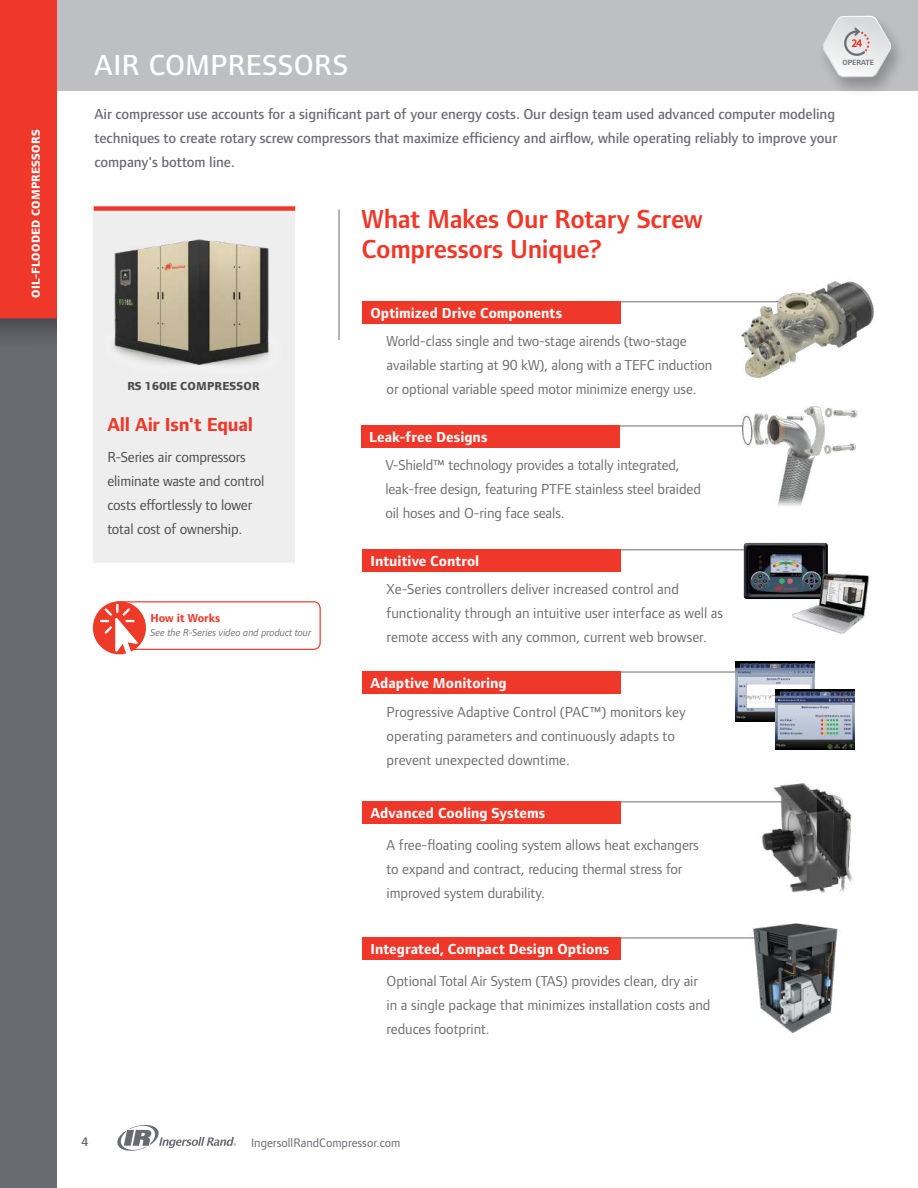
<style>
.page{position:relative;width:918px;height:1188px;background:#fff}
.page>*{position:absolute;margin:0;border:0;box-sizing:border-box;transform-origin:0 0}
.t1{font:500 30px "Foundry Form Sans";letter-spacing:.015em;color:#fff}
.t2{font:600 27px/30px "Foundry Form Sans";letter-spacing:-.015em;color:#ef3829}
.t3{font:700 19.5px "Foundry Form Sans";letter-spacing:-.015em;color:#ef3829}
.t4{font:15px/24px "Foundry Form Sans";letter-spacing:-.005em;color:#6d6e71}
.t5{font:500 15px/24px "Foundry Form Sans";letter-spacing:-.005em;color:#696b73}
.t6{font:700 15px "Foundry Form Sans";color:#fff}
.t7{font:15px/24px "Foundry Form Sans";letter-spacing:-.01em;color:#4d4d4f}
.t8{font:12.75px "Foundry Form Sans";color:#696b73}
.t9{font:600 12.75px "Foundry Form Sans";color:#696b73}
.t10{font:800 12px "Foundry Form Sans";letter-spacing:.02em;color:#fff}
.t11{font:800 12px "Foundry Form Sans";letter-spacing:.015em;color:#4d4d4f}
.t12{font:700 12px "Foundry Form Sans";color:#ef3829}
.t13{font:italic 10.5px "Foundry Form Sans";letter-spacing:-.005em;color:#6d6e71}
.t14{font:600 7.8px "Foundry Form Sans";color:#6a6c74}
</style>
<div class="page">
<div style="left:56px;top:0;width:862px;height:91px;background:#bebfc3"></div>
<svg style="left:117px;top:1125px;width:119px;height:26px"></svg>
<img style="left:0;top:0;width:56px;height:1188px">
<hr style="left:339px;top:210px;width:1px;height:130px;background:#696b73">
<div style="left:93px;top:211px;width:201px;height:352px;background:#eeeeef"></div>
<div style="left:94px;top:206px;width:201px;height:5px;background:#ef3829"></div>
<img style="left:814px;top:13px;width:95px;height:79px">
<svg style="left:822px;top:15px;width:70px;height:63px"></svg>
<hr style="left:363px;top:549px;width:403px;height:1px;background:#696b73">
<div style="left:363px;top:549px;width:258px;height:23px;background:#ef3829"></div>
<img style="left:744px;top:543px;width:84px;height:56px">
<img style="left:793px;top:574px;width:77px;height:60px">
<hr style="left:363px;top:938px;width:403px;height:1px;background:#696b73">
<div style="left:363px;top:938px;width:258px;height:22px;background:#ef3829"></div>
<img style="left:716px;top:923px;width:122px;height:111px">
<img style="left:105px;top:206px;width:185px;height:178px">
<hr style="left:363px;top:301px;width:423px;height:1px;background:#696b73">
<div style="left:363px;top:301px;width:258px;height:23px;background:#ef3829"></div>
<img style="left:737px;top:281px;width:137px;height:97px">
<hr style="left:362px;top:426px;width:381px;height:1px;background:#696b73">
<div style="left:362px;top:426px;width:258px;height:22px;background:#ef3829"></div>
<img style="left:736px;top:406px;width:123px;height:100px">
<hr style="left:363px;top:672px;width:403px;height:1px;background:#696b73">
<div style="left:363px;top:672px;width:258px;height:22px;background:#ef3829"></div>
<img style="left:736px;top:662px;width:79px;height:59px">
<img style="left:775px;top:690px;width:79px;height:59px">
<img style="left:730px;top:783px;width:124px;height:110px">
<hr style="left:363px;top:802px;width:421px;height:1px;background:#696b73">
<div style="left:363px;top:802px;width:258px;height:22px;background:#ef3829"></div>
<div style="left:112px;top:601px;width:209px;height:49px;border:1px solid #ef3829;border-radius:7px"></div>
<div style="left:93px;top:601px;width:53px;height:53px;background:#ee3a29;border-radius:50%"></div>
<svg style="left:100px;top:604px;width:38px;height:50px"></svg>
<p class="t10" style="left:29px;top:298px;width:170px;rotate:-90deg">OIL-FLOODED COMPRESSORS</p>
<h1 class="t1" style="left:94px;top:48px;width:255px">AIR COMPRESSORS</h1>
<p class="t5" style="left:94px;top:102px;width:744px">Air compressor use accounts for a significant part of your energy costs. Our design team used advanced computer modeling techniques to create rotary screw compressors that maximize efficiency and airflow, while operating reliably to improve your company's bottom line.</p>
<h2 class="t2" style="left:362px;top:204px;width:342px">What Makes Our Rotary Screw<br>Compressors Unique?</h2>
<p class="t14" style="left:842px;top:58px;width:33px">OPERATE</p>
<p class="t11" style="left:127px;top:379px;width:134px">RS 160IE COMPRESSOR</p>
<h3 class="t3" style="left:107px;top:413px;width:147px">All Air Isn't Equal</h3>
<p class="t7" style="left:107px;top:445px;width:159px">R-Series air compressors eliminate waste and control costs effortlessly to lower total cost of ownership.</p>
<p class="t12" style="left:151px;top:611px;width:71px">How it Works</p>
<p class="t13" style="left:151px;top:627px;width:162px">See the R-Series video and product tour</p>
<p class="t6" style="left:371px;top:304px;width:193px">Optimized Drive Components</p>
<p class="t4" style="left:387px;top:329px;width:327px">World-class single and two-stage airends (two-stage available starting at 90 kW), along with a TEFC induction or optional variable speed motor minimize energy use.</p>
<p class="t6" style="left:369px;top:428px;width:120px">Leak-free Designs</p>
<p class="t4" style="left:385px;top:453px;width:317px">V-Shield™ technology provides a totally integrated, leak-free design, featuring PTFE stainless steel braided oil hoses and O-ring face seals.</p>
<p class="t6" style="left:371px;top:552px;width:110px">Intuitive Control</p>
<p class="t4" style="left:387px;top:577px;width:338px">Xe-Series controllers deliver increased control and functionality through an intuitive user interface as well as remote access with any common, current web browser.</p>
<p class="t6" style="left:371px;top:674px;width:138px">Adaptive Monitoring</p>
<p class="t4" style="left:387px;top:700px;width:301px">Progressive Adaptive Control (PAC™) monitors key operating parameters and continuously adapts to prevent unexpected downtime.</p>
<p class="t6" style="left:371px;top:804px;width:176px">Advanced Cooling Systems</p>
<p class="t4" style="left:387px;top:833px;width:314px">A free-floating cooling system allows heat exchangers to expand and contract, reducing thermal stress for improved system durability.</p>
<p class="t6" style="left:371px;top:940px;width:240px">Integrated, Compact Design Options</p>
<p class="t4" style="left:387px;top:969px;width:325px">Optional Total Air System (TAS) provides clean, dry air in a single package that minimizes installation costs and reduces footprint.</p>
<p class="t9" style="left:81px;top:1135px;width:9px">4</p>
<p class="t8" style="left:251px;top:1135px;width:151px">IngersollRandCompressor.com</p>
</div>
